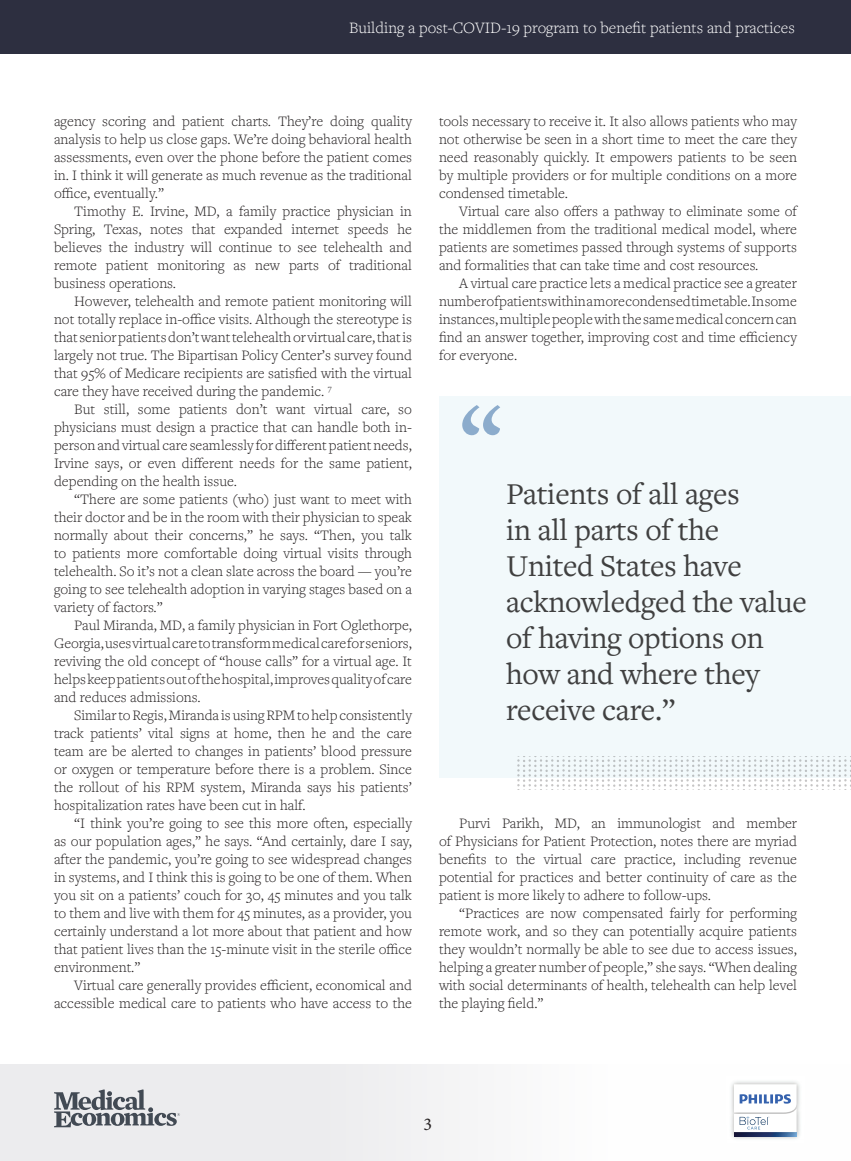
<style>
.page{position:relative;width:851px;height:1161px;background:#fff}
.page>*{position:absolute;margin:0;border:0;box-sizing:border-box;transform-origin:0 0}
.Paragraph_Style_5{font:31.5px/36px "Freight Text Pro";letter-spacing:-.01em;color:#404040}
.t1{font:18px "Minion Pro";color:#231f20}
.t2{font:300 16.5px "Freight Text Pro";color:#fff}
.Body_copy{font:300 15px/18px "Freight Text Pro";color:#231f20;text-align:justify}
</style>
<div class="page">
<div style="left:0;top:0;width:850px;height:54px;background:#2d2f40"></div>
<div style="left:439px;top:396px;width:411px;height:382px;background:#f2f9fb"></div>
<svg style="left:517px;top:757px;width:334px;height:30px"></svg>
<svg style="left:462px;top:405px;width:38px;height:30px"></svg>
<div style="left:0;top:1064px;width:850px;height:97px;background:#ececee"></div>
<svg style="left:54px;top:1089px;width:126px;height:38px"></svg>
<img style="left:726px;top:1077px;width:78px;height:67px">
<img style="left:726px;top:1125px;width:8px;height:15px">
<svg style="left:734px;top:1084px;width:70px;height:56px"></svg>
<p class="t2" style="left:349px;top:17px;width:447px">Building a post-COVID-19 program to benefit patients and practices</p>
<p class="Body_copy" style="left:54px;top:112px;width:359px">agency scoring and patient charts. They’re doing quality analysis to help us close gaps. We’re doing behavioral health assessments, even over the phone before the patient comes in. I think it will generate as much revenue as the traditional office, eventually.”</p>
<p class="Body_copy" style="left:54px;top:202px;width:359px;text-indent:20px">Timothy E. Irvine, MD, a family practice physician in Spring, Texas, notes that expanded internet speeds he believes the industry will continue to see telehealth and remote patient monitoring as new parts of traditional business operations.</p>
<p class="Body_copy" style="left:54px;top:292px;width:359px;text-indent:20px">However, telehealth and remote patient monitoring will not totally replace in-office visits. Although the stereotype is that senior patients don’t want telehealth or virtual care, that is largely not true. The Bipartisan Policy Center’s survey found that 95% of Medicare recipients are satisfied with the virtual care they have received during the pandemic. <sup>7</sup></p>
<p class="Body_copy" style="left:54px;top:400px;width:359px;text-indent:20px">But still, some patients don’t want virtual care, so physicians must design a practice that can handle both in&shy;person and virtual care seamlessly for different patient needs, Irvine says, or even different needs for the same patient, depending on the health issue.</p>
<p class="Body_copy" style="left:54px;top:490px;width:359px;text-indent:20px">“There are some patients (who) just want to meet with their doctor and be in the room with their physician to speak normally about their concerns,” he says. “Then, you talk to patients more comfortable doing virtual visits through telehealth. So it’s not a clean slate across the board — you’re going to see telehealth adoption in varying stages based on a variety of factors.”</p>
<p class="Body_copy" style="left:54px;top:616px;width:359px;text-indent:20px">Paul Miranda, MD, a family physician in Fort Oglethorpe, Georgia, uses virtual care to transform medical care for seniors, reviving the old concept of “house calls” for a virtual age. It helps keep patients out of the hospital, improves quality of care and reduces admissions.</p>
<p class="Body_copy" style="left:54px;top:706px;width:359px;text-indent:20px">Similar to Regis, Miranda is using RPM to help consistently track patients’ vital signs at home, then he and the care team are be alerted to changes in patients’ blood pressure or oxygen or temperature before there is a problem. Since the rollout of his RPM system, Miranda says his patients’ hospitalization rates have been cut in half.</p>
<p class="Body_copy" style="left:54px;top:814px;width:359px;text-indent:20px">“I think you’re going to see this more often, especially as our population ages,” he says. “And certainly, dare I say, after the pandemic, you’re going to see widespread changes in systems, and I think this is going to be one of them. When you sit on a patients’ couch for 30, 45 minutes and you talk to them and live with them for 45 minutes, as a provider, you certainly understand a lot more about that patient and how that patient lives than the 15-minute visit in the sterile office environment.”</p>
<p class="Body_copy" style="left:54px;top:976px;width:359px;text-align:right">Virtual care generally provides efficient, economical and accessible medical care to patients who have access to the</p>
<p class="Body_copy" style="left:439px;top:112px;width:359px">tools necessary to receive it. It also allows patients who may not otherwise be seen in a short time to meet the care they need reasonably quickly. It empowers patients to be seen by multiple providers or for multiple conditions on a more condensed timetable.</p>
<p class="Body_copy" style="left:439px;top:202px;width:359px;text-indent:20px">Virtual care also offers a pathway to eliminate some of the middlemen from the traditional medical model, where patients are sometimes passed through systems of supports and formalities that can take time and cost resources.</p>
<p class="Body_copy" style="left:439px;top:274px;width:359px;text-indent:20px">A virtual care practice lets a medical practice see a greater number of patients within a more condensed timetable. In some instances, multiple people with the same medical concern can find an answer together, improving cost and time efficiency for everyone.</p>
<p class="Paragraph_Style_5" style="left:506px;top:475px;width:302px">Patients of all ages<br>in all parts of the<br>United States have acknowledged the value of having options on how and where they receive care.”</p>
<p class="Body_copy" style="left:439px;top:814px;width:359px;text-indent:20px">Purvi Parikh, MD, an immunologist and member of Physicians for Patient Protection, notes there are myriad benefits to the virtual care practice, including revenue potential for practices and better continuity of care as the patient is more likely to adhere to follow-ups.</p>
<p class="Body_copy" style="left:439px;top:904px;width:359px;text-indent:20px">“Practices are now compensated fairly for performing remote work, and so they can potentially acquire patients they wouldn’t normally be able to see due to access issues, helping a greater number of people,” she says. “When dealing with social determinants of health, telehealth can help level the playing field.”</p>
<p class="t1" style="left:423px;top:1112px;width:10px">3</p>
</div>
